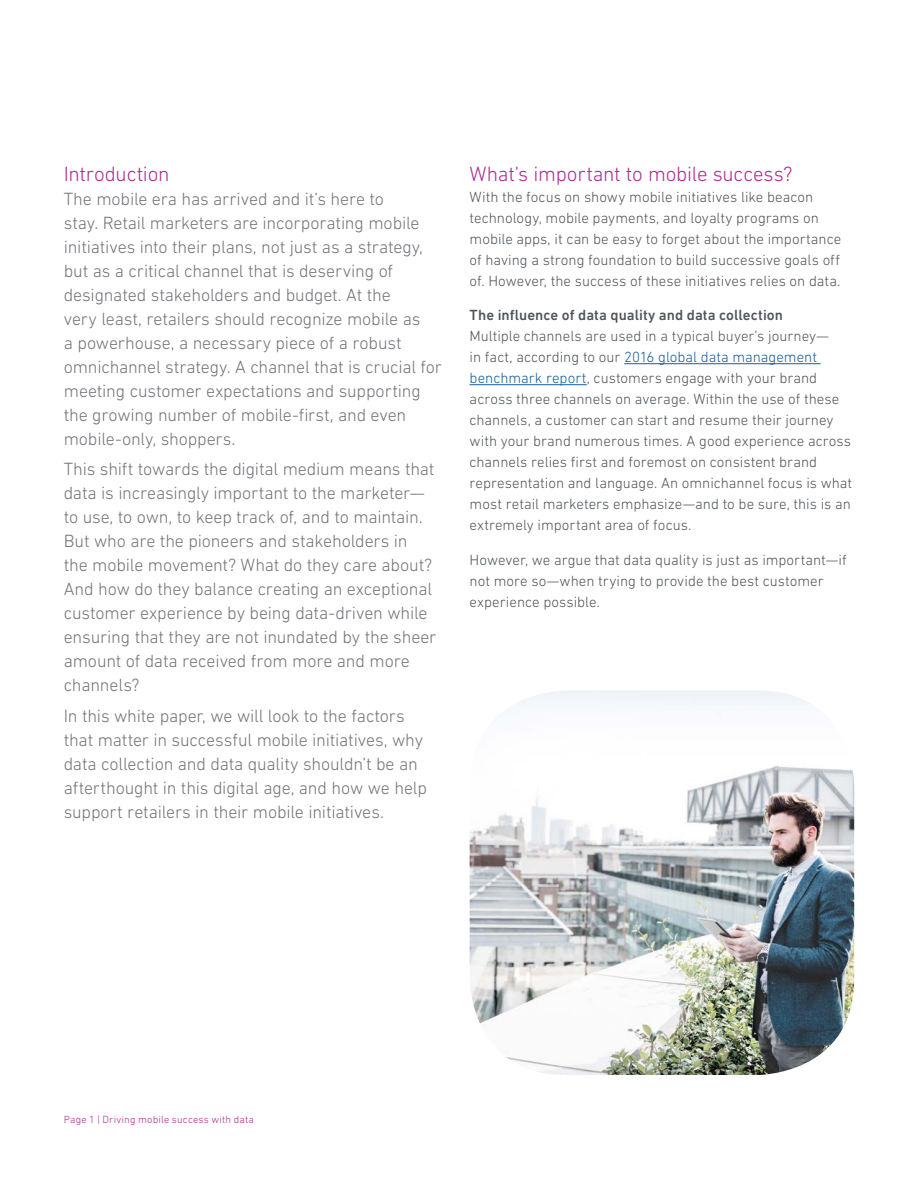
<style>
.page{position:relative;width:918px;height:1188px;background:#fff}
.page>*{position:absolute;margin:0;border:0;box-sizing:border-box;transform-origin:0 0}
.Headline_14_16{font:300 21px "DIN Next W1 G";letter-spacing:-.01em;color:#ac2b91}
.Introduction_12_16{font:300 18px/24px "DIN Next W1 G";letter-spacing:-.01em;color:#717479}
.Body_text_10_14{font:300 15px/21px "DIN Next W1 G";color:#50555b}
.Subhead_10_14{font:500 15px "DIN Next W1 G";color:#50555b}
.t1{font:300 10.5px "DIN Next W1 G";letter-spacing:.02em;color:#ac2b91}
.s1{color:#175d9e}
</style>
<div class="page">
<img style="left:470px;top:690px;width:384px;height:385px">
<hr style="left:624px;top:363px;width:197px;height:1px;background:#175d9e">
<hr style="left:470px;top:384px;width:117px;height:1px;background:#175d9e">
<p class="Headline_14_16" style="left:64px;top:162px;width:107px">Introduction</p>
<p class="Introduction_12_16" style="left:64px;top:186px;width:380px">The mobile era has arrived and it’s here to<br>stay. Retail marketers are incorporating mobile initiatives into their plans, not just as a strategy, but as a critical channel that is deserving of designated stakeholders and budget. At the<br>very least, retailers should recognize mobile as<br>a powerhouse, a necessary piece of a robust omnichannel strategy. A channel that is crucial for meeting customer expectations and supporting the growing number of mobile-first, and even mobile-only, shoppers.</p>
<p class="Introduction_12_16" style="left:64px;top:457px;width:374px">This shift towards the digital medium means that data is increasingly important to the marketer— to use, to own, to keep track of, and to maintain.<br>But who are the pioneers and stakeholders in<br>the mobile movement? What do they care about?<br>And how do they balance creating an exceptional customer experience by being data-driven while ensuring that they are not inundated by the sheer amount of data received from more and more channels?</p>
<p class="Introduction_12_16" style="left:64px;top:704px;width:365px">In this white paper, we will look to the factors that matter in successful mobile initiatives, why data collection and data quality shouldn’t be an afterthought in this digital age, and how we help support retailers in their mobile initiatives.</p>
<p class="Headline_14_16" style="left:470px;top:162px;width:324px">What’s important to mobile success?</p>
<p class="Body_text_10_14" style="left:470px;top:186px;width:373px">With the focus on showy mobile initiatives like beacon technology, mobile payments, and loyalty programs on mobile apps, it can be easy to forget about the importance of having a strong foundation to build successive goals off of. However, the success of these initiatives relies on data.</p>
<p class="Subhead_10_14" style="left:470px;top:306px;width:315px">The influence of data quality and data collection</p>
<p class="Body_text_10_14" style="left:470px;top:325px;width:384px">Multiple channels are used in a typical buyer’s journey—<br>in fact, according to our <span class="s1">2016 global data management benchmark report</span>, customers engage with your brand across three channels on average. Within the use of these channels, a customer can start and resume their journey with your brand numerous times. A good experience across channels relies first and foremost on consistent brand representation and language. An omnichannel focus is what most retail marketers emphasize—and to be sure, this is an extremely important area of focus.</p>
<p class="Body_text_10_14" style="left:470px;top:549px;width:379px">However, we argue that data quality is just as important—if not more so—when trying to provide the best customer experience possible.</p>
<p class="t1" style="left:64px;top:1113px;width:192px">Page 1 | Driving mobile success with data</p>
</div>
